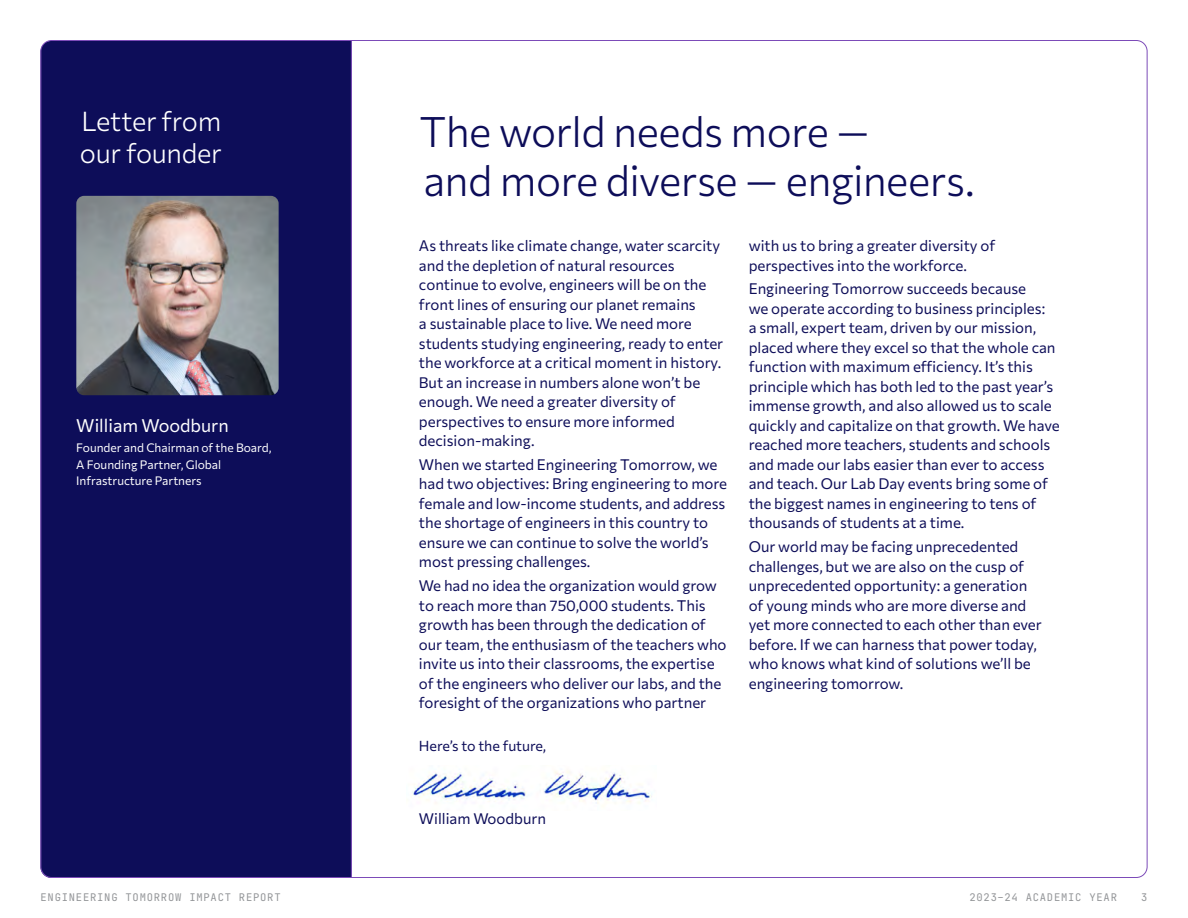
<style>
.page{position:relative;width:1188px;height:918px;background:#fff}
.page>*{position:absolute;margin:0;border:0;box-sizing:border-box;transform-origin:0 0}
.t1{font:300 42px/49.5px "Commissioner";letter-spacing:-.015em;color:#0d0d59}
.t2{font:300 27px/31.5px "Commissioner";letter-spacing:-.01em;color:#fff}
.t3{font:18px "Commissioner";color:#fff}
.t4{font:15px/19.5px "Commissioner";color:#0e0e59}
.t5{font:15px "Commissioner";color:#0d0d59}
.t6{font:14.25px "Commissioner";color:#0e0e59}
.t7{font:12px/16.5px "Commissioner";color:#fff}
.t8{font:10.5px "Jet Brains Mono";letter-spacing:.075em;color:#939598}
</style>
<div class="page">
<div style="left:40px;top:41px;width:311px;height:837px;background:#0d0d59"></div>
<img style="left:76px;top:196px;width:203px;height:199px">
<hr style="left:351px;top:40px;width:1px;height:838px;background:#7c4bb8">
<img style="left:412px;top:770px;width:240px;height:34px">
<h2 class="t2" style="left:80px;top:104px;width:143px">Letter from our founder</h2>
<p class="t3" style="left:76px;top:412px;width:154px">William Woodburn</p>
<p class="t7" style="left:76px;top:439px;width:197px">Founder and Chairman of the Board,<br>A Founding Partner, Global<br>Infrastructure Partners</p>
<h1 class="t1" style="left:420px;top:104px;width:556px">The world needs more —<br>and more diverse — engineers.</h1>
<p class="t4" style="left:419px;top:235px;width:306px">As threats like climate change, water scarcity and the depletion of natural resources continue to evolve, engineers will be on the front lines of ensuring our planet remains<br>a sustainable place to live. We need more students studying engineering, ready to enter the workforce at a critical moment in history.<br>But an increase in numbers alone won’t be enough. We need a greater diversity of perspectives to ensure more informed decision-making.</p>
<p class="t4" style="left:419px;top:454px;width:310px">When we started Engineering Tomorrow, we had two objectives: Bring engineering to more female and low-income students, and address the shortage of engineers in this country to ensure we can continue to solve the world’s most pressing challenges.</p>
<p class="t4" style="left:419px;top:575px;width:309px">We had no idea the organization would grow to reach more than 750,000 students. This growth has been through the dedication of our team, the enthusiasm of the teachers who invite us into their classrooms, the expertise of the engineers who deliver our labs, and the foresight of the organizations who partner</p>
<p class="t6" style="left:419px;top:735px;width:129px">Here’s to the future,</p>
<p class="t4" style="left:749px;top:235px;width:248px">with us to bring a greater diversity of perspectives into the workforce.</p>
<p class="t4" style="left:749px;top:278px;width:313px">Engineering Tomorrow succeeds because<br>we operate according to business principles:<br>a small, expert team, driven by our mission, placed where they excel so that the whole can function with maximum efficiency. It’s this principle which has both led to the past year’s immense growth, and also allowed us to scale quickly and capitalize on that growth. We have reached more teachers, students and schools and made our labs easier than ever to access and teach. Our Lab Day events bring some of the biggest names in engineering to tens of thousands of students at a time.</p>
<p class="t4" style="left:749px;top:536px;width:295px">Our world may be facing unprecedented challenges, but we are also on the cusp of unprecedented opportunity: a generation of young minds who are more diverse and yet more connected to each other than ever before. If we can harness that power today, who knows what kind of solutions we’ll be engineering tomorrow.</p>
<p class="t5" style="left:419px;top:807px;width:129px">William Woodburn</p>
<p class="t8" style="left:40px;top:891px;width:242px">ENGINEERING TOMORROW IMPACT REPORT</p>
<p class="t8" style="left:969px;top:891px;width:149px">2023–24 ACADEMIC YEAR</p>
<p class="t8" style="left:1141px;top:891px;width:8px">3</p>
</div>
